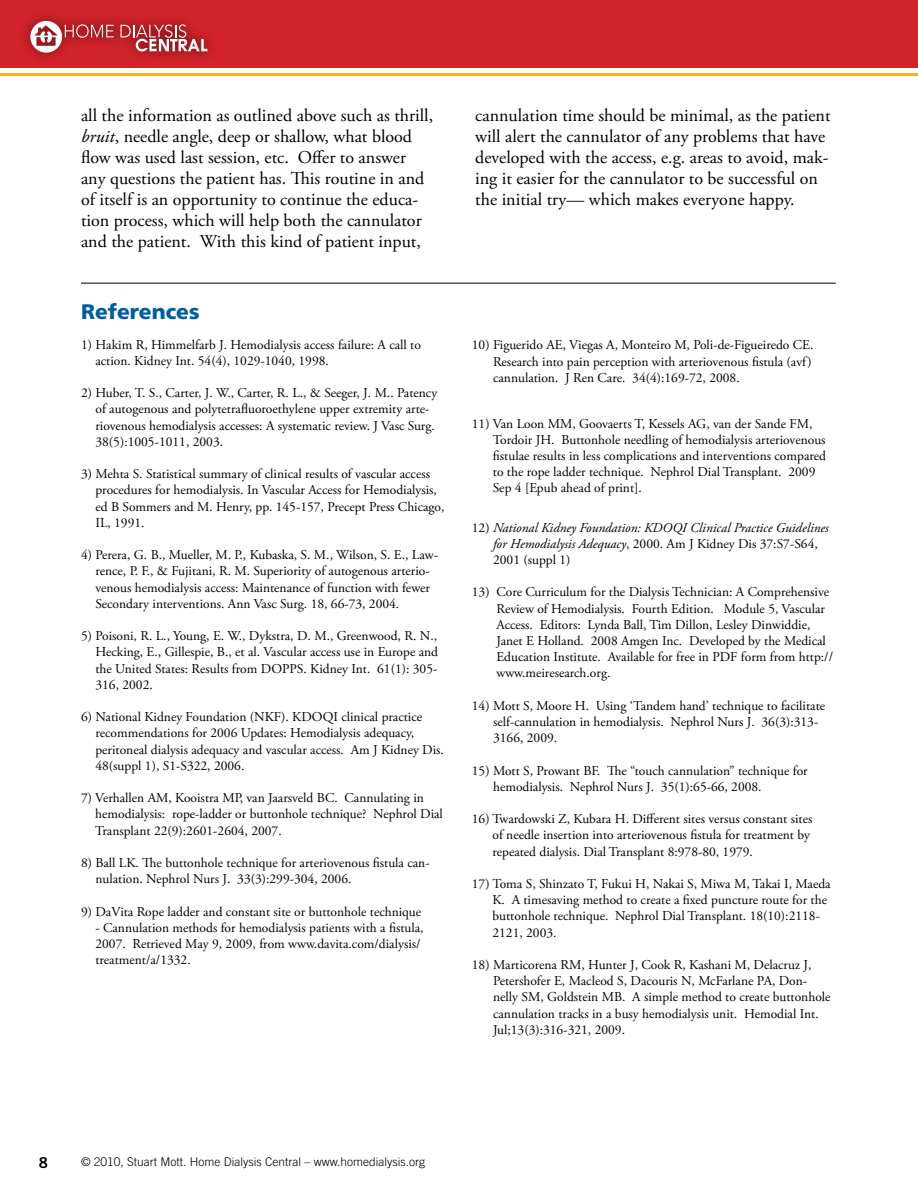
<style>
.page{position:relative;width:918px;height:1188px;background:#fff}
.page>*{position:absolute;margin:0;border:0;box-sizing:border-box;transform-origin:0 0}
.t1{font:900 21px "Frutiger LT Std";color:#005e9d}
.t2{font:18px/21px "Adobe Garamond Pro";color:#000}
.t3{font:15px "Trade Gothic LT Std Bd 2";color:#000}
.t4{font:13.5px/16.2px "Adobe Garamond Pro";color:#000}
.t5{font:italic 13.5px/16.2px "Adobe Garamond Pro";color:#000}
.t6{font:300 12px "Trade Gothic LT Std";color:#000}
.s1{font-style:italic}
.s2{font-style:normal}
</style>
<div class="page">
<div style="left:0;top:0;width:918px;height:68px;background:#d2232a"></div>
<hr style="left:0;top:73px;width:918px;height:3px;background:#fcaf17">
<hr style="left:81px;top:283px;width:755px;height:1px;background:#000">
<div style="left:16px;top:7px;width:202px;height:57px;background:#000;opacity:.35"></div>
<svg style="left:30px;top:21px;width:84px;height:32px"></svg>
<svg style="left:121px;top:24px;width:86px;height:27px"></svg>
<p class="t2" style="left:81px;top:105px;width:354px">all the information as outlined above such as thrill, <span class="s1">bruit</span>, needle angle, deep or shallow, what blood flow was used last session, etc. Offer to answer any questions the patient has. This routine in and of itself is an opportunity to continue the educa&shy;tion process, which will help both the cannulator and the patient. With this kind of patient input,</p>
<p class="t2" style="left:475px;top:106px;width:357px">cannulation time should be minimal, as the patient will alert the cannulator of any problems that have developed with the access, e.g. areas to avoid, mak&shy;ing it easier for the cannulator to be successful on the initial try— which makes everyone happy.</p>
<h1 class="t1" style="left:81px;top:299px;width:120px">References</h1>
<p class="t4" style="left:95px;top:337px;width:327px;text-indent:-14px">1) Hakim R, Himmelfarb J. Hemodialysis access failure: A call to action. Kidney Int. 54(4), 1029-1040, 1998.</p>
<p class="t4" style="left:95px;top:385px;width:343px;text-indent:-14px">2) Huber, T. S., Carter, J. W., Carter, R. L., &amp; Seeger, J. M.. Patency of autogenous and polytetrafluoroethylene upper extremity arte&shy;riovenous hemodialysis accesses: A systematic review. J Vasc Surg.<br>38(5):1005-1011, 2003.</p>
<p class="t4" style="left:95px;top:466px;width:351px;text-indent:-14px">3) Mehta S. Statistical summary of clinical results of vascular access procedures for hemodialysis. In Vascular Access for Hemodialysis, ed B Sommers and M. Henry, pp. 145-157, Precept Press Chicago, IL, 1991.</p>
<p class="t4" style="left:95px;top:547px;width:344px;text-indent:-14px">4) Perera, G. B., Mueller, M. P., Kubaska, S. M., Wilson, S. E., Law&shy;rence, P. F., &amp; Fujitani, R. M. Superiority of autogenous arterio&shy;venous hemodialysis access: Maintenance of function with fewer Secondary interventions. Ann Vasc Surg. 18, 66-73, 2004.</p>
<p class="t4" style="left:95px;top:628px;width:344px;text-align:justify;text-indent:-14px">5) Poisoni, R. L., Young, E. W., Dykstra, D. M., Greenwood, R. N., Hecking, E., Gillespie, B., et al. Vascular access use in Europe and the United States: Results from DOPPS. Kidney Int. 61(1): 305- 316, 2002.</p>
<p class="t4" style="left:95px;top:709px;width:350px;text-indent:-14px">6) National Kidney Foundation (NKF). KDOQI clinical practice recommendations for 2006 Updates: Hemodialysis adequacy, peritoneal dialysis adequacy and vascular access. Am J Kidney Dis.<br>48(suppl 1), S1-S322, 2006.</p>
<p class="t4" style="left:95px;top:790px;width:349px;text-indent:-14px">7) Verhallen AM, Kooistra MP, van Jaarsveld BC. Cannulating in hemodialysis: rope-ladder or buttonhole technique? Nephrol Dial<br>Transplant 22(9):2601-2604, 2007.</p>
<p class="t4" style="left:95px;top:855px;width:336px;text-indent:-14px">8) Ball LK. The buttonhole technique for arteriovenous fistula can&shy;nulation. Nephrol Nurs J. 33(3):299-304, 2006.</p>
<p class="t4" style="left:81px;top:904px;width:342px">9) DaVita Rope ladder and constant site or buttonhole technique</p>
<p class="t4" style="left:95px;top:920px;width:330px">- Cannulation methods for hemodialysis patients with a fistula,<br>2007. Retrieved May 9, 2009, from www.davita.com/dialysis/ treatment/a/1332.</p>
<p class="t4" style="left:493px;top:337px;width:322px;text-align:justify;text-indent:-21px">10) Figuerido AE, Viegas A, Monteiro M, Poli-de-Figueiredo CE.<br>Research into pain perception with arteriovenous fistula (avf) cannulation. J Ren Care. 34(4):169-72, 2008.</p>
<p class="t4" style="left:493px;top:416px;width:335px;text-indent:-21px">11) Van Loon MM, Goovaerts T, Kessels AG, van der Sande FM, Tordoir JH. Buttonhole needling of hemodialysis arteriovenous fistulae results in less complications and interventions compared to the rope ladder technique. Nephrol Dial Transplant. 2009<br>Sep 4 [Epub ahead of print].</p>
<p class="t5" style="left:493px;top:520px;width:337px;text-indent:-21px"><span class="s2">12)</span> National Kidney Foundation: KDOQI Clinical Practice Guidelines for Hemodialysis Adequacy<span class="s2">, 2000. Am J Kidney Dis 37:S7-S64,<br>2001 (suppl 1)</span></p>
<p class="t4" style="left:496px;top:585px;width:338px;text-indent:-25px">13) Core Curriculum for the Dialysis Technician: A Comprehensive Review of Hemodialysis. Fourth Edition. Module 5, Vascular Access. Editors: Lynda Ball, Tim Dillon, Lesley Dinwiddie, Janet E Holland. 2008 Amgen Inc. Developed by the Medical Education Institute. Available for free in PDF form from http:// www.meiresearch.org.</p>
<p class="t4" style="left:493px;top:698px;width:334px;text-indent:-21px">14) Mott S, Moore H. Using ‘Tandem hand’ technique to facilitate self-cannulation in hemodialysis. Nephrol Nurs J. 36(3):313-<br>3166, 2009.</p>
<p class="t4" style="left:493px;top:763px;width:316px;text-indent:-21px">15) Mott S, Prowant BF. The “touch cannulation” technique for hemodialysis. Nephrol Nurs J. 35(1):65-66, 2008.</p>
<p class="t4" style="left:492px;top:811px;width:321px;text-indent:-21px">16) Twardowski Z, Kubara H. Different sites versus constant sites of needle insertion into arteriovenous fistula for treatment by repeated dialysis. Dial Transplant 8:978-80, 1979.</p>
<p class="t4" style="left:492px;top:876px;width:340px;text-indent:-21px">17) Toma S, Shinzato T, Fukui H, Nakai S, Miwa M, Takai I, Maeda K. A timesaving method to create a fixed puncture route for the buttonhole technique. Nephrol Dial Transplant. 18(10):2118- 2121, 2003.</p>
<p class="t4" style="left:493px;top:957px;width:339px;text-indent:-21px">18) Marticorena RM, Hunter J, Cook R, Kashani M, Delacruz J, Petershofer E, Macleod S, Dacouris N, McFarlane PA, Don&shy;nelly SM, Goldstein MB. A simple method to create buttonhole cannulation tracks in a busy hemodialysis unit. Hemodial Int.<br>Jul;13(3):316-321, 2009.</p>
<p class="t3" style="left:39px;top:1153px;width:11px">8</p>
<p class="t6" style="left:81px;top:1155px;width:346px">© 2010, Stuart Mott. Home Dialysis Central – www.homedialysis.org</p>
</div>
